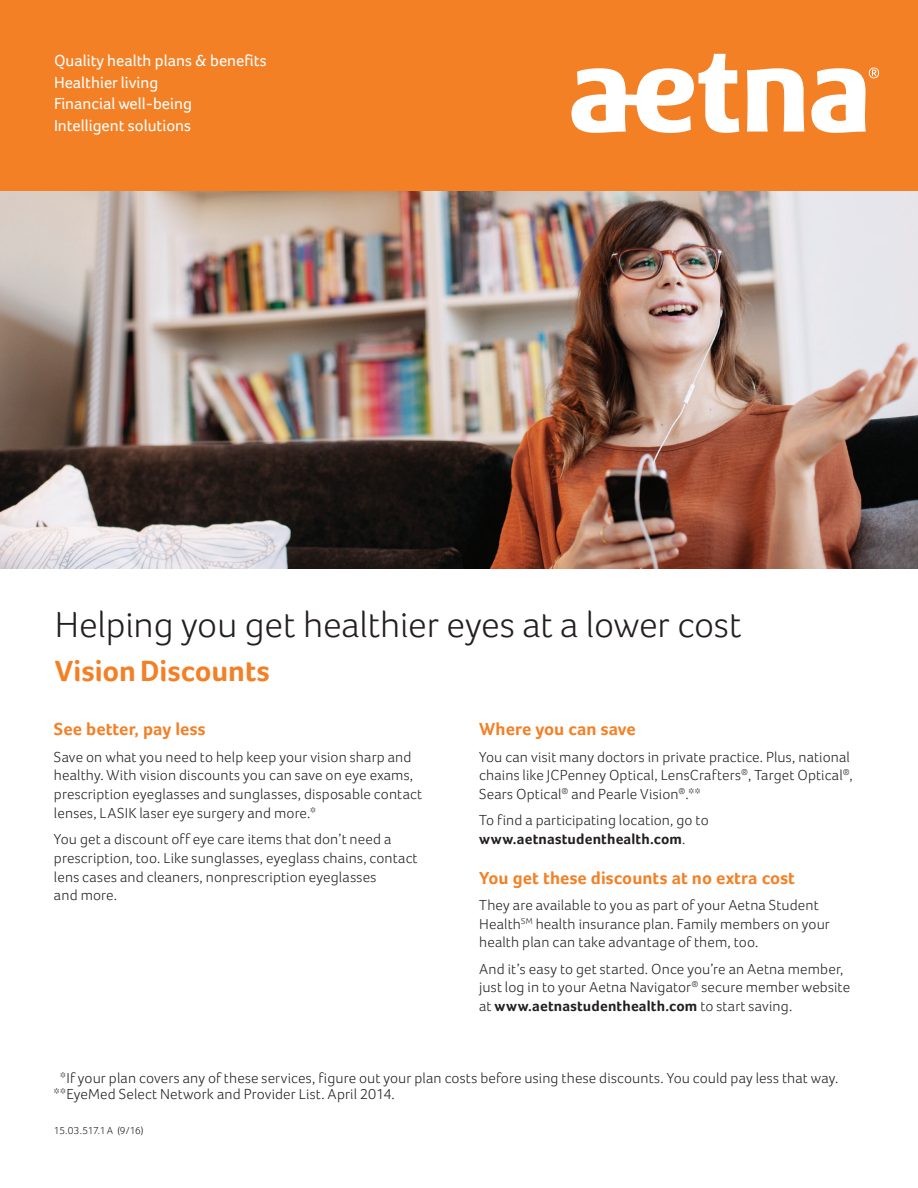
<style>
.page{position:relative;width:918px;height:1188px;background:#fff}
.page>*{position:absolute;margin:0;border:0;box-sizing:border-box;transform-origin:0 0}
.t1{font:300 37.5px "Foco";letter-spacing:-.005em;color:#231f20}
.t2{font:700 30px "Foco";letter-spacing:.005em;color:#f48026}
.t3{font:700 18px "Foco";letter-spacing:.005em;color:#f48026}
.t4{font:16.5px/21.8px "Foco";color:#fff}
.t5{font:300 15px/18.8px "Foco";letter-spacing:.01em;color:#231f20}
.t6{font:300 10.5px "Foco";letter-spacing:-.03em;color:#231f20}
.s1{font-weight:700}
.s2{color:#fff}
</style>
<div class="page">
<img style="left:0;top:190px;width:918px;height:378px">
<div style="left:0;top:0;width:918px;height:190px;background:#f48026"></div>
<svg style="left:571px;top:54px;width:308px;height:79px"></svg>
<p class="t4" style="left:54px;top:49px;width:214px">Quality health plans &amp; benefits<br>Healthier living<br>Financial well-being<br>Intelligent solutions</p>
<h1 class="t1" style="left:55px;top:603px;width:688px">Helping you get healthier eyes at a lower cost</h1>
<h2 class="t2" style="left:55px;top:653px;width:217px">VisionDiscounts</h2>
<p class="t3" style="left:54px;top:719px;width:153px">See better, pay less</p>
<p class="t5" style="left:54px;top:747px;width:370px">Save on what you need to help keep your vision sharp and healthy. With vision discounts you can save on eye exams, prescription eyeglasses and sunglasses, disposable contact lenses, LASIK laser eye surgery and more.*</p>
<p class="t5" style="left:54px;top:830px;width:365px">You get a discount off eye care items that don’t need a prescription, too. Like sunglasses, eyeglass chains, contact lens cases and cleaners, nonprescription eyeglasses<br>and more.</p>
<p class="t3" style="left:479px;top:719px;width:158px">Where you can save</p>
<p class="t5" style="left:479px;top:747px;width:375px">You can visit many doctors in private practice. Plus, national chains like JCPenney Optical, LensCrafters<sup>®</sup>, Target Optical<sup>®</sup>,<br>Sears Optical<sup>®</sup> and Pearle Vision<sup>®</sup>.**</p>
<p class="t5" style="left:479px;top:811px;width:231px">To find a participating location, go to <span class="s1">www.aetnastudenthealth.com</span>.</p>
<p class="t3" style="left:479px;top:867px;width:317px">You get these discounts at no extra cost</p>
<p class="t5" style="left:479px;top:895px;width:352px">They are available to you as part of your Aetna Student<br>Health<sup>SM</sup> health insurance plan. Family members on your health plan can take advantage of them, too.</p>
<p class="t5" style="left:479px;top:959px;width:372px">And it’s easy to get started. Once you’re an Aetna member, just log in to your Aetna Navigator<sup>®</sup> secure member website at <span class="s1">www.aetnastudenthealth.com</span> to start saving.</p>
<p class="t5" style="left:54px;top:1070px;width:786px;line-height:16.5px"><span class="s2">*</span>*If your plan covers any of these services, figure out your plan costs before using these discounts. You could pay less that way. **EyeMed Select Network and Provider List. April 2014.</p>
<p class="t6" style="left:54px;top:1124px;width:91px">15.03.517.1 A (9/16)</p>
</div>
